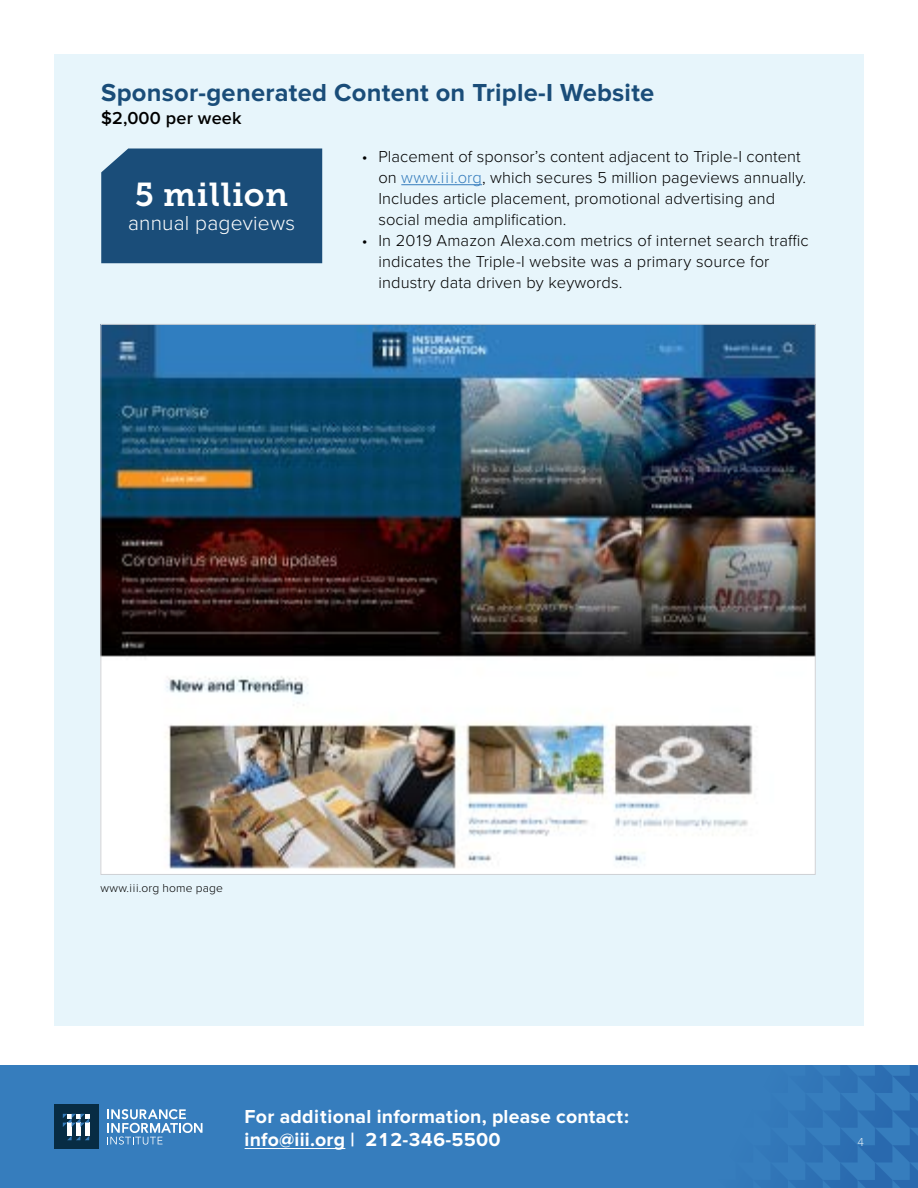
<style>
.page{position:relative;width:918px;height:1188px;background:#fff}
.page>*{position:absolute;margin:0;border:0;box-sizing:border-box;transform-origin:0 0}
.t1{font:33px "Museo Slab 700";letter-spacing:.02em;color:#fff}
.t2{font:700 25.5px "Proxima Nova";letter-spacing:.01em;color:#1a4d79}
.t3{font:300 21px "Proxima Nova";letter-spacing:.01em;color:#fff}
.t4{font:700 19.5px/22.5px "Proxima Nova";letter-spacing:.01em;color:#fff}
.t5{font:600 18px "Proxima Nova";letter-spacing:.01em;color:#000}
.t6{font:300 16.5px/21px "Proxima Nova";letter-spacing:.005em;color:#000}
.t7{font:300 12px "Proxima Nova";letter-spacing:.01em;color:#000}
.t8{font:300 12px "Proxima Nova";color:#fff}
.s1{color:#367dbd}
</style>
<div class="page">
<div style="left:0;top:1066px;width:918px;height:122px;background:#367dbd"></div>
<svg style="left:893px;top:1066px;width:25px;height:122px"></svg>
<hr style="left:245px;top:1148px;width:100px;height:1px;background:#fff">
<div style="left:54px;top:1105px;width:44px;height:44px;background:#072c44"></div>
<hr style="left:76px;top:1123px;width:4px;height:13px;background:#fff">
<div style="left:67px;top:1123px;width:5px;height:13px;background:#fff"></div>
<hr style="left:85px;top:1123px;width:4px;height:13px;background:#fff">
<svg style="left:63px;top:1114px;width:26px;height:13px"></svg>
<svg style="left:67px;top:1136px;width:22px;height:4px"></svg>
<svg style="left:107px;top:1109px;width:96px;height:36px"></svg>
<div style="left:694px;top:1066px;width:198px;height:122px;background:linear-gradient(to right,#377fbf,#2f72b5)"></div>
<div style="left:54px;top:54px;width:810px;height:972px;background:#e7f5fb"></div>
<img style="left:102px;top:326px;width:712px;height:547px">
<hr style="left:401px;top:184px;width:81px;height:1px;background:#367dbd">
<div style="left:101px;top:148px;width:221px;height:115px;background:#1a4d79"></div>
<h2 class="t2" style="left:101px;top:78px;width:555px">Sponsor-generated Content on Triple-I Website</h2>
<p class="t5" style="left:101px;top:107px;width:142px">$2,000 per week</p>
<p class="t6" style="left:378px;top:146px;width:429px;text-indent:-16px">• Placement of sponsor’s content adjacent to Triple-I content on <span class="s1">www.iii.org</span>, which secures 5 million pageviews annually.<br>Includes article placement, promotional advertising and social media amplification.</p>
<p class="t6" style="left:378px;top:230px;width:432px;text-indent:-16px">• In 2019 Amazon Alexa.com metrics of internet search traffic indicates the Triple-I website was a primary source for industry data driven by keywords.</p>
<h1 class="t1" style="left:135px;top:176px;width:155px">5 million</h1>
<p class="t3" style="left:128px;top:211px;width:168px">annual pageviews</p>
<p class="t7" style="left:100px;top:881px;width:124px">www.iii.org home page</p>
<p class="t4" style="left:245px;top:1106px;width:386px">For additional information, please contact: info@iii.org | 212-346-5500</p>
<p class="t8" style="left:858px;top:1135px;width:8px">4</p>
</div>
